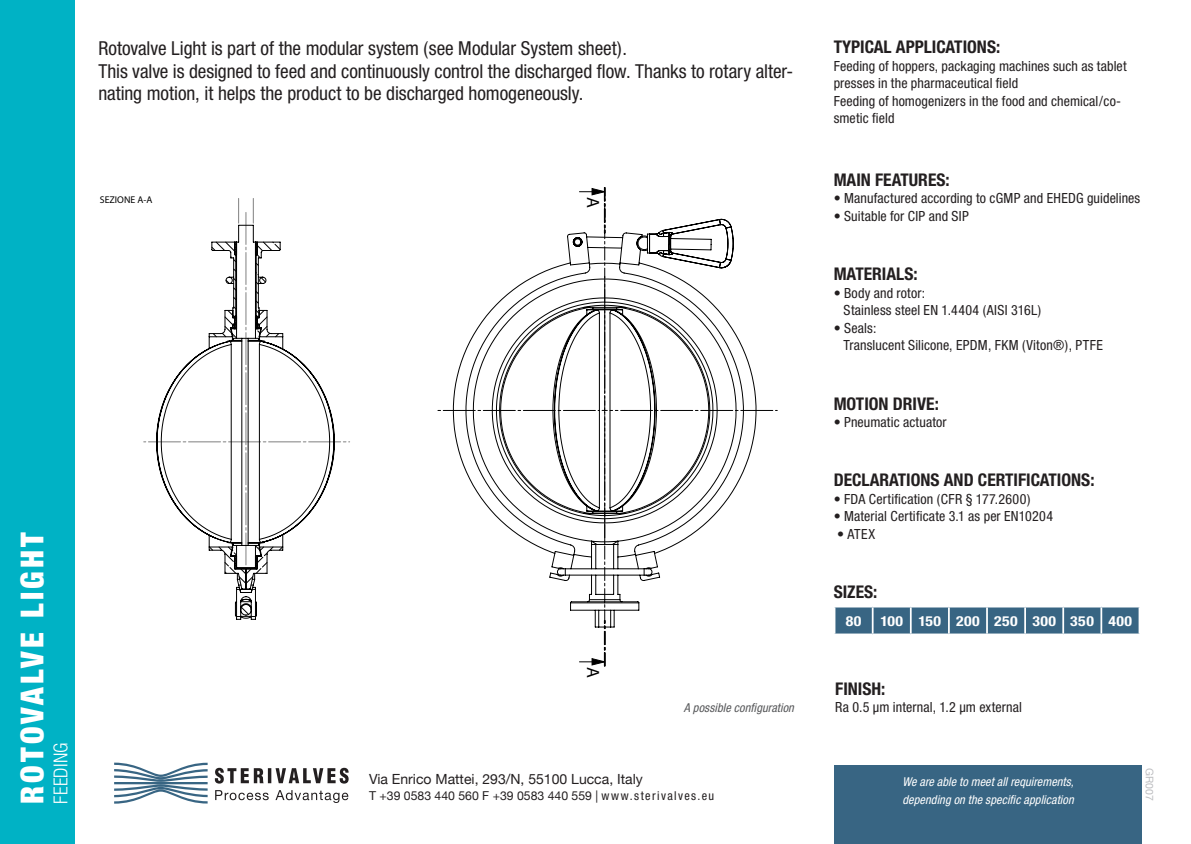
<style>
.page{position:relative;width:1191px;height:844px;background:#fff}
.page>*{position:absolute;margin:0;border:0;box-sizing:border-box;transform-origin:0 0}
.t1{font:900 condensed 31.5px "Helvetica Neue";letter-spacing:.1em;color:#fff}
.t2{font:condensed 19.25px/22.8px "Helvetica Neue";letter-spacing:-.005em;color:#231f20}
.t3{font:300 condensed 19.25px "Helvetica Neue";letter-spacing:.015em;color:#fff}
.t4{font:700 17.85px "Century Gothic";color:#000}
.t5{font:700 condensed 17.5px "Helvetica Neue";color:#231f20}
.t6{font:condensed 14px/17.5px "Helvetica Neue";letter-spacing:.01em;color:#231f20}
.t7{font:14px "Helvetica Neue";color:#231f20}
.t8{font:700 condensed 13.83px "Helvetica Neue";letter-spacing:.03em;color:#fff;scale:1.14 1}
.t9{font:italic condensed 12.25px/17.5px "Helvetica Neue";letter-spacing:.01em;color:#fff}
.t10{font:12.25px "Helvetica Neue";color:#231f20}
.t11{font:italic condensed 12.25px "Helvetica Neue";letter-spacing:.01em;color:#57585a}
.t12{font:10.5px "Helvetica Neue";color:#bcbdc0}
.t13{font:9.8px "Century Gothic";color:#000}
.s1{font-stretch:condensed}
</style>
<div class="page">
<div style="left:0;top:0;width:74px;height:843px;background:#00b2c5"></div>
<svg style="left:114px;top:762px;width:94px;height:41px"></svg>
<svg style="left:215px;top:767px;width:134px;height:35px"></svg>
<div style="left:833px;top:765px;width:308px;height:78px;background:#386583"></div>
<svg style="left:834px;top:606px;width:304px;height:28px;background:#456f8b"></svg>
<hr style="left:949px;top:633px;width:38px;height:2px;background:#fff">
<hr style="left:987px;top:605px;width:38px;height:2px;background:#fff">
<hr style="left:986px;top:607px;width:2px;height:26px;background:#fff">
<hr style="left:987px;top:633px;width:38px;height:2px;background:#fff">
<hr style="left:1025px;top:605px;width:38px;height:2px;background:#fff">
<hr style="left:1024px;top:607px;width:2px;height:26px;background:#fff">
<hr style="left:1025px;top:633px;width:38px;height:2px;background:#fff">
<hr style="left:1063px;top:605px;width:38px;height:2px;background:#fff">
<hr style="left:1062px;top:607px;width:2px;height:26px;background:#fff">
<hr style="left:1101px;top:605px;width:39px;height:2px;background:#fff">
<hr style="left:1063px;top:633px;width:38px;height:2px;background:#fff">
<hr style="left:1101px;top:633px;width:39px;height:2px;background:#fff">
<hr style="left:1100px;top:607px;width:2px;height:26px;background:#fff">
<svg style="left:156px;top:225px;width:179px;height:394px"></svg>
<svg style="left:453px;top:219px;width:303px;height:408px"></svg>
<p class="t2" style="left:98px;top:37px;width:530px">Rotovalve Light is part of the modular system (see Modular System sheet).</p>
<p class="t2" style="left:98px;top:59px;width:696px">This valve is designed to feed and continuously control the discharged flow. Thanks to rotary alter&shy;nating motion, it helps the product to be discharged homogeneously.</p>
<p class="t13" style="left:100px;top:193px;width:54px">SEZIONE A-A</p>
<p class="t4" style="left:604px;top:197px;width:12px;rotate:90deg">A</p>
<p class="t1" style="left:6px;top:803px;width:273px;rotate:-90deg">ROTOVALVE LIGHT</p>
<p class="t3" style="left:50px;top:803px;width:63px;rotate:-90deg">FEEDING</p>
<p class="t4" style="left:604px;top:667px;width:12px;rotate:90deg">A</p>
<p class="t11" style="left:684px;top:700px;width:112px">A possible configuration</p>
<p class="t7" style="left:369px;top:766px;width:275px">Via Enrico Mattei, 293/N, 55100 Lucca, Italy</p>
<p class="t10" style="left:369px;top:784px;width:347px">T +39 0583 440 560 F +39 0583 440 559 | <span class="s1">w w w.s terivalves.eu</span></p>
<p class="t5" style="left:833px;top:36px;width:168px">TYPICAL APPLICATIONS:</p>
<p class="t6" style="left:833px;top:57px;width:294px">Feeding of hoppers, packaging machines such as tablet presses in the pharmaceutical field</p>
<p class="t6" style="left:833px;top:92px;width:289px">Feeding of homogenizers in the food and chemical/co&shy;smetic field</p>
<p class="t5" style="left:833px;top:169px;width:117px">MAIN FEATURES:</p>
<p class="t6" style="left:833px;top:189px;width:308px">• Manufactured according to cGMP and EHEDG guidelines</p>
<p class="t6" style="left:833px;top:207px;width:137px">• Suitable for CIP and SIP</p>
<p class="t5" style="left:833px;top:263px;width:85px">MATERIALS:</p>
<p class="t6" style="left:833px;top:284px;width:93px">• Body and rotor:</p>
<p class="t6" style="left:843px;top:301px;width:199px">Stainless steel EN 1.4404 (AISI 316L)</p>
<p class="t6" style="left:833px;top:319px;width:44px">• Seals:</p>
<p class="t6" style="left:843px;top:336px;width:261px">Translucent Silicone, EPDM, FKM (Viton®), PTFE</p>
<p class="t5" style="left:833px;top:392px;width:107px">MOTION DRIVE:</p>
<p class="t6" style="left:833px;top:413px;width:114px">• Pneumatic actuator</p>
<p class="t5" style="left:833px;top:469px;width:262px">DECLARATIONS AND CERTIFICATIONS:</p>
<p class="t6" style="left:833px;top:490px;width:198px">• FDA Certification (CFR § 177.2600)</p>
<p class="t6" style="left:833px;top:507px;width:221px">• Material Certificate 3.1 as per EN10204</p>
<p class="t6" style="left:837px;top:525px;width:39px">• ATEX</p>
<p class="t5" style="left:833px;top:581px;width:45px">SIZES:</p>
<p class="t8" style="left:845px;top:612px;width:15px">80</p>
<p class="t8" style="left:880px;top:612px;width:22px">100</p>
<p class="t8" style="left:918px;top:612px;width:21px">150</p>
<p class="t8" style="left:956px;top:612px;width:22px">200</p>
<p class="t8" style="left:994px;top:612px;width:22px">250</p>
<p class="t8" style="left:1032px;top:612px;width:22px">300</p>
<p class="t8" style="left:1070px;top:612px;width:22px">350</p>
<p class="t8" style="left:1108px;top:612px;width:22px">400</p>
<p class="t5" style="left:835px;top:677px;width:52px">FINISH:</p>
<p class="t6" style="left:835px;top:698px;width:188px">Ra 0.5 µm internal, 1.2 µm external</p>
<p class="t9" style="left:902px;top:772px;width:173px">We are able to meet all requirements, depending on the specific application</p>
<p class="t12" style="left:1158px;top:768px;width:34px;rotate:90deg">GR007</p>
</div>
